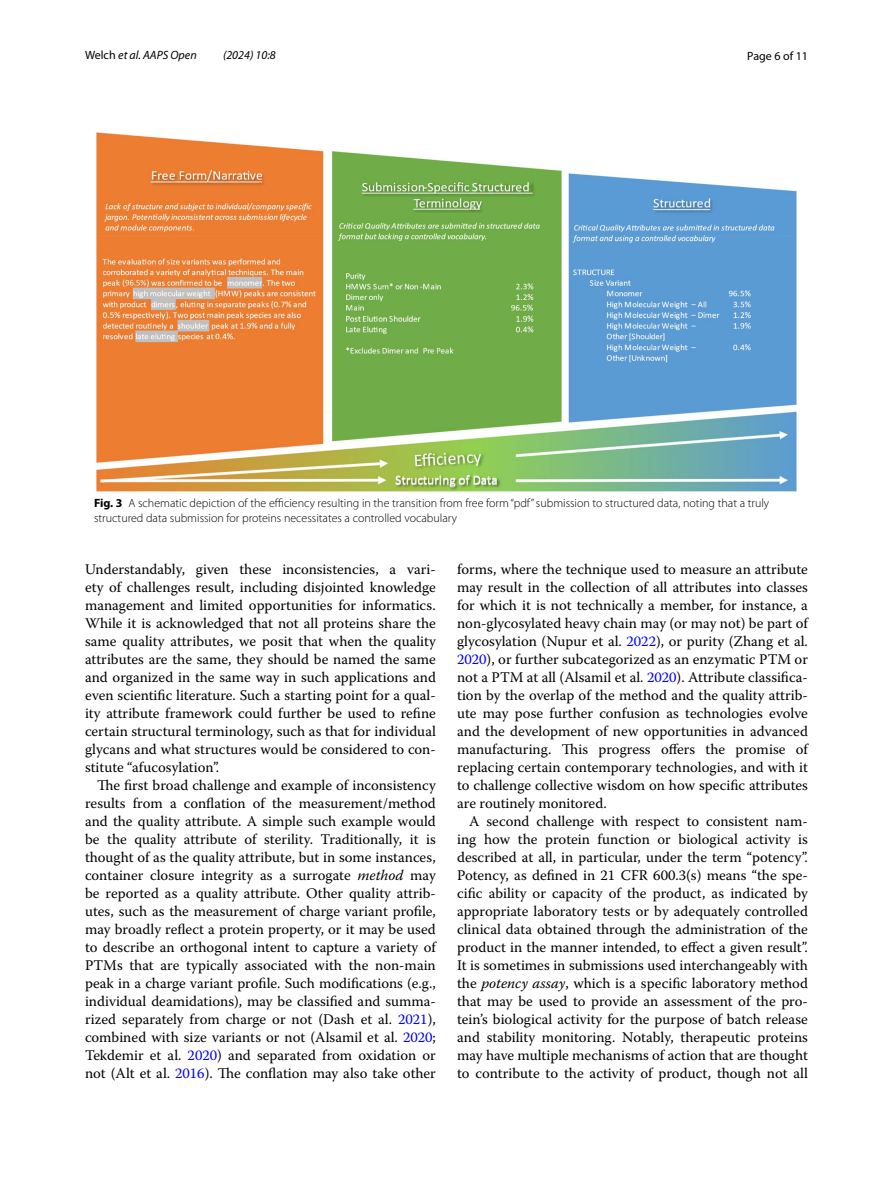
<style>
.page{position:relative;width:893px;height:1187px;background:#fff}
.page>*{position:absolute;margin:0;border:0;box-sizing:border-box;transform-origin:0 0}
.t1{font:14.7px/18px "Warnock Pro";color:#000;text-align:justify}
.t2{font:300 12px/15px "Myriad Pro";color:#000}
.t3{font:italic 12px "Myriad Pro";color:#000}
.t4{font:12px "Myriad Pro";color:#000}
.s1{font-style:normal}
.s2{font-weight:700}
.s3{font-style:italic}
.s4{color:#00f}
</style>
<div class="page">
<img style="left:96px;top:133px;width:701px;height:358px">
<p class="t3" style="left:85px;top:48px;width:113px"><span class="s1">Welch</span> et al. AAPS Open</p>
<p class="t3" style="left:223px;top:48px;width:54px">(2024) 10:8</p>
<p class="t4" style="left:747px;top:48px;width:62px">Page 6 of 11</p>
<p class="t2" style="left:94px;top:495px;width:677px"><span class="s2">Fig. 3</span> A schematic depiction of the efficiency resulting in the transition from free form “pdf” submission to structured data, noting that a truly structured data submission for proteins necessitates a controlled vocabulary</p>
<p class="t1" style="left:85px;top:560px;width:352px">Understandably, given these inconsistencies, a vari&shy;ety of challenges result, including disjointed knowledge management and limited opportunities for informatics.<br>While it is acknowledged that not all proteins share the same quality attributes, we posit that when the quality attributes are the same, they should be named the same and organized in the same way in such applications and even scientific literature. Such a starting point for a qual&shy;ity attribute framework could further be used to refine certain structural terminology, such as that for individual glycans and what structures would be considered to con&shy;stitute “afucosylation”.</p>
<p class="t1" style="left:85px;top:776px;width:352px;text-indent:12px">The first broad challenge and example of inconsistency results from a conflation of the measurement/method and the quality attribute. A simple such example would be the quality attribute of sterility. Traditionally, it is thought of as the quality attribute, but in some instances, container closure integrity as a surrogate <span class="s3">method</span> may be reported as a quality attribute. Other quality attrib&shy;utes, such as the measurement of charge variant profile, may broadly reflect a protein property, or it may be used to describe an orthogonal intent to capture a variety of PTMs that are typically associated with the non-main peak in a charge variant profile. Such modifications (e.g., individual deamidations), may be classified and summa&shy;rized separately from charge or not (Dash et al. <span class="s4">2021</span>), combined with size variants or not (Alsamil et al. <span class="s4">2020</span>; Tekdemir et al. <span class="s4">2020</span>) and separated from oxidation or not (Alt et al. <span class="s4">2016</span>). The conflation may also take other</p>
<p class="t1" style="left:457px;top:560px;width:352px">forms, where the technique used to measure an attribute may result in the collection of all attributes into classes for which it is not technically a member, for instance, a non-glycosylated heavy chain may (or may not) be part of glycosylation (Nupur et al. <span class="s4">2022</span>), or purity (Zhang et al.<br><span class="s4">2020</span>), or further subcategorized as an enzymatic PTM or not a PTM at all (Alsamil et al. <span class="s4">2020</span>). Attribute classifica&shy;tion by the overlap of the method and the quality attrib&shy;ute may pose further confusion as technologies evolve and the development of new opportunities in advanced manufacturing. This progress offers the promise of replacing certain contemporary technologies, and with it to challenge collective wisdom on how specific attributes are routinely monitored.</p>
<p class="t1" style="left:457px;top:812px;width:352px;text-indent:12px">A second challenge with respect to consistent nam&shy;ing how the protein function or biological activity is described at all, in particular, under the term “potency”.<br>Potency, as defined in 21 CFR 600.3(s) means “the spe&shy;cific ability or capacity of the product, as indicated by appropriate laboratory tests or by adequately controlled clinical data obtained through the administration of the product in the manner intended, to effect a given result”.<br>It is sometimes in submissions used interchangeably with the <span class="s3">potency assay</span>, which is a specific laboratory method that may be used to provide an assessment of the pro&shy;tein’s biological activity for the purpose of batch release and stability monitoring. Notably, therapeutic proteins may have multiple mechanisms of action that are thought to contribute to the activity of product, though not all</p>
</div>
